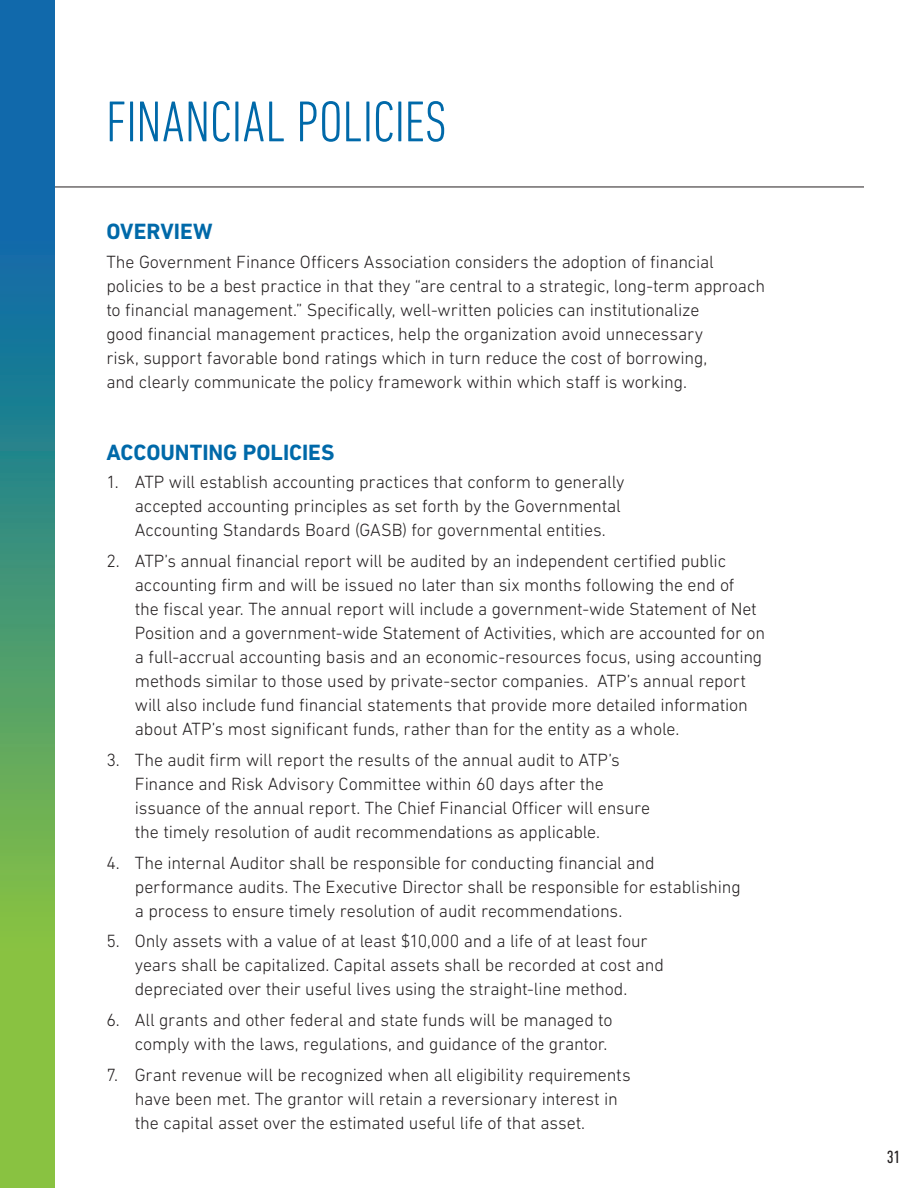
<style>
.page{position:relative;width:918px;height:1188px;background:#fff}
.page>*{position:absolute;margin:0;border:0;box-sizing:border-box;transform-origin:0 0}
.t1{font:300 condensed 58.5px "DIN Next LT Pro";color:#0069a9}
.t2{font:700 22.5px "DIN Next LT Pro";color:#0069a9}
.body_copy{font:300 18px/24px "DIN Next LT Pro";letter-spacing:-.01em;color:#231f20}
.t3{font:condensed 18px "DIN Next LT Pro";color:#231f20}
</style>
<div class="page">
<hr style="left:54px;top:187px;width:810px;height:1px;background:#231f20">
<svg style="left:0;top:0;width:54px;height:1188px;background:#489575"></svg>
<h3 class="t1" style="left:106px;top:88px;width:343px">FINANCIAL POLICIES</h3>
<h4 class="t2" style="left:106px;top:219px;width:108px">OVERVIEW</h4>
<p class="body_copy" style="left:106px;top:250px;width:660px">The Government Finance Officers Association considers the adoption of financial policies to be a best practice in that they “are central to a strategic, long-term approach to financial management.” Specifically, well-written policies can institutionalize<br>good financial management practices, help the organization avoid unnecessary<br>risk, support favorable bond ratings which in turn reduce the cost of borrowing,<br>and clearly communicate the policy framework within which staff is working.</p>
<h4 class="t2" style="left:106px;top:439px;width:230px">ACCOUNTING POLICIES</h4>
<p class="body_copy" style="left:135px;top:470px;width:491px;text-indent:-28px">1. ATP will establish accounting practices that conform to generally accepted accounting principles as set forth by the Governmental<br>Accounting Standards Board (GASB) for governmental entities.</p>
<p class="body_copy" style="left:135px;top:549px;width:632px;text-indent:-28px">2. ATP’s annual financial report will be audited by an independent certified public accounting firm and will be issued no later than six months following the end of<br>the fiscal year. The annual report will include a government-wide Statement of Net Position and a government-wide Statement of Activities, which are accounted for on a full-accrual accounting basis and an economic-resources focus, using accounting methods similar to those used by private-sector companies. ATP’s annual report will also include fund financial statements that provide more detailed information about ATP’s most significant funds, rather than for the entity as a whole.</p>
<p class="body_copy" style="left:135px;top:748px;width:517px;text-indent:-28px">3. The audit firm will report the results of the annual audit to ATP’s Finance and Risk Advisory Committee within 60 days after the issuance of the annual report. The Chief Financial Officer will ensure the timely resolution of audit recommendations as applicable.</p>
<p class="body_copy" style="left:135px;top:850px;width:607px;text-indent:-28px">4. The internal Auditor shall be responsible for conducting financial and performance audits. The Executive Director shall be responsible for establishing a process to ensure timely resolution of audit recommendations.</p>
<p class="body_copy" style="left:135px;top:929px;width:531px;text-indent:-28px">5. Only assets with a value of at least $10,000 and a life of at least four years shall be capitalized. Capital assets shall be recorded at cost and depreciated over their useful lives using the straight-line method.</p>
<p class="body_copy" style="left:106px;top:1008px;width:508px;text-align:right">6. All grants and other federal and state funds will be managed to comply with the laws, regulations, and guidance of the grantor.</p>
<p class="body_copy" style="left:135px;top:1063px;width:497px;text-indent:-28px">7. Grant revenue will be recognized when all eligibility requirements have been met. The grantor will retain a reversionary interest in the capital asset over the estimated useful life of that asset.</p>
<p class="t3" style="left:887px;top:1146px;width:15px">31</p>
</div>
